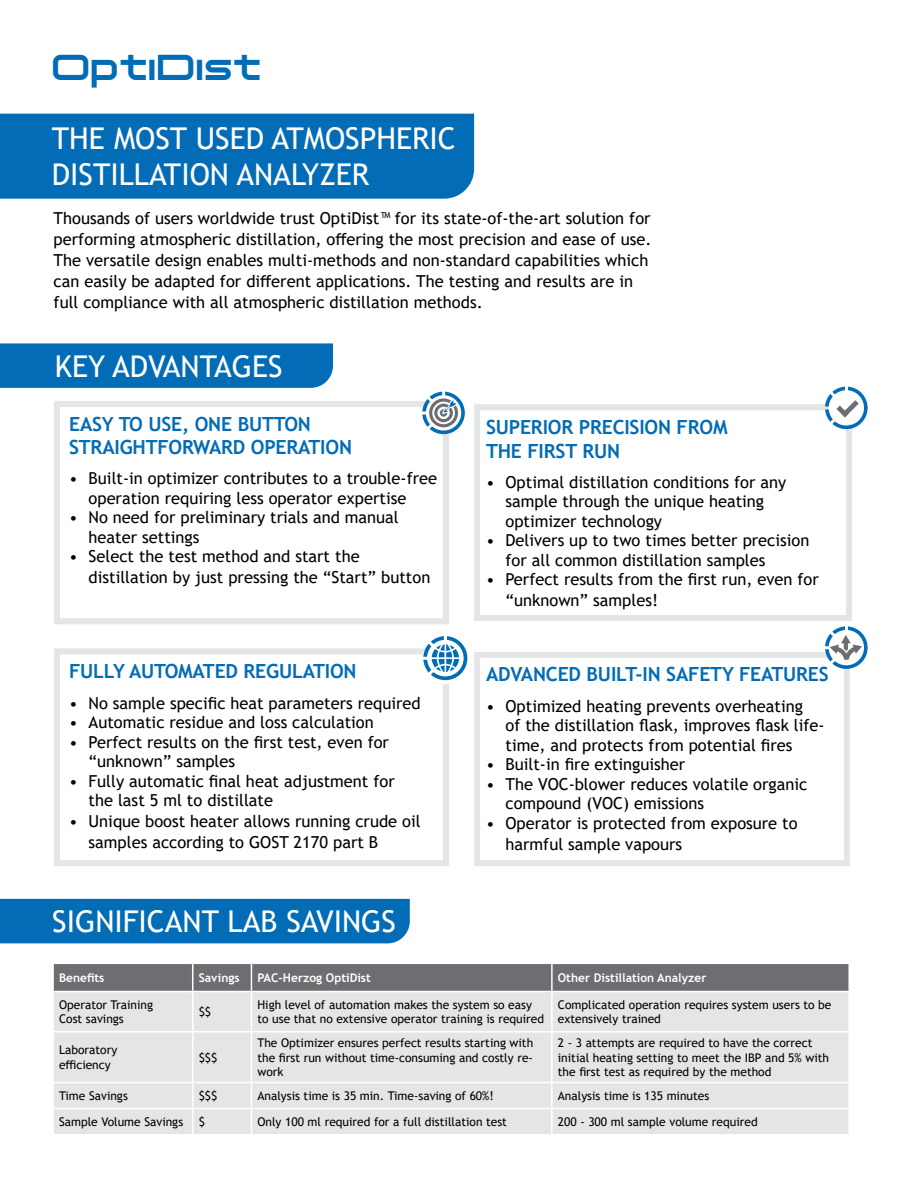
<style>
.page{position:relative;width:918px;height:1188px;background:#fff}
.page>*{position:absolute;margin:0;border:0;box-sizing:border-box;transform-origin:0 0}
.t1{font:36px "Tachyon";color:#036cb6}
.t2{font:30px/36px "Trebuchet MS";color:#fff}
.t3{font:700 19.5px/23.4px "Trebuchet MS";letter-spacing:-.01em;color:#036cb6}
.t4{font:16.5px/19.5px "Trebuchet MS";color:#000}
.t5{font:12px/14.4px "Trebuchet MS";color:#000}
.t6{font:700 12px "Trebuchet MS";color:#fff}
</style>
<div class="page">
<div style="left:0;top:114px;width:474px;height:85px;background:#036cb6"></div>
<div style="left:54px;top:401px;width:395px;height:223px;border:6px solid #e4e5e6"></div>
<div style="left:54px;top:648px;width:395px;height:218px;border:6px solid #e4e5e6"></div>
<div style="left:474px;top:404px;width:378px;height:217px;border:6px solid #e4e5e6"></div>
<div style="left:474px;top:652px;width:376px;height:214px;border:6px solid #e4e5e6"></div>
<div style="left:0;top:343px;width:333px;height:45px;background:#036cb6"></div>
<svg style="left:825px;top:626px;width:43px;height:43px"></svg>
<div style="left:0;top:899px;width:410px;height:44px;background:#036cb6"></div>
<svg style="left:825px;top:387px;width:43px;height:42px"></svg>
<svg style="left:422px;top:392px;width:43px;height:42px"></svg>
<div style="left:421px;top:642px;width:42px;height:42px;background:#fff;border-radius:50%"></div>
<svg style="left:423px;top:636px;width:44px;height:44px"></svg>
<div style="left:54px;top:992px;width:794px;height:142px;background:#e4e5e6"></div>
<svg style="left:53px;top:963px;width:795px;height:28px;background:#727376"></svg>
<hr style="left:552px;top:963px;width:298px;height:1px;background:#fff">
<hr style="left:551px;top:964px;width:2px;height:27px;background:#fff">
<hr style="left:192px;top:992px;width:1px;height:39px;background:#fff">
<hr style="left:251px;top:992px;width:1px;height:39px;background:#fff">
<hr style="left:551px;top:992px;width:2px;height:39px;background:#fff">
<hr style="left:52px;top:1031px;width:141px;height:2px;background:#fff">
<hr style="left:193px;top:1031px;width:58px;height:2px;background:#fff">
<hr style="left:192px;top:1033px;width:1px;height:49px;background:#fff">
<hr style="left:251px;top:1031px;width:301px;height:2px;background:#fff">
<hr style="left:251px;top:1033px;width:1px;height:49px;background:#fff">
<hr style="left:552px;top:1031px;width:298px;height:2px;background:#fff">
<hr style="left:551px;top:1033px;width:2px;height:49px;background:#fff">
<hr style="left:52px;top:1082px;width:141px;height:1px;background:#fff">
<hr style="left:193px;top:1082px;width:58px;height:1px;background:#fff">
<hr style="left:251px;top:1082px;width:301px;height:1px;background:#fff">
<hr style="left:552px;top:1082px;width:298px;height:1px;background:#fff">
<hr style="left:551px;top:1083px;width:2px;height:25px;background:#fff">
<hr style="left:52px;top:1108px;width:141px;height:1px;background:#fff">
<hr style="left:193px;top:1108px;width:58px;height:1px;background:#fff">
<svg style="left:192px;top:1083px;width:1px;height:51px"></svg>
<hr style="left:251px;top:1108px;width:301px;height:1px;background:#fff">
<svg style="left:251px;top:1083px;width:1px;height:51px"></svg>
<hr style="left:552px;top:1108px;width:298px;height:1px;background:#fff">
<hr style="left:551px;top:1109px;width:2px;height:25px;background:#fff">
<h1 class="t1" style="left:53px;top:44px;width:212px">OptiDist</h1>
<h2 class="t2" style="left:52px;top:120px;width:406px">THE MOST USED ATMOSPHERIC<br>DISTILLATION ANALYZER</h2>
<p class="t4" style="left:54px;top:207px;width:599px;line-height:21px">Thousands of users worldwide trust OptiDist™ for its state-of-the-art solution for performing atmospheric distillation, offering the most precision and ease of use.<br>The versatile design enables multi-methods and non-standard capabilities which can easily be adapted for different applications. The testing and results are in full compliance with all atmospheric distillation methods.</p>
<h2 class="t2" style="left:55px;top:348px;width:229px">KEY ADVANTAGES</h2>
<p class="t3" style="left:69px;top:412px;width:284px">EASY TO USE, ONE BUTTON<br>STRAIGHTFORWARD OPERATION</p>
<p class="t4" style="left:89px;top:468px;width:350px;text-indent:-20px">• Built-in optimizer contributes to a trouble-free operation requiring less operator expertise</p>
<p class="t4" style="left:89px;top:508px;width:312px;text-indent:-20px">• No need for preliminary trials and manual heater settings</p>
<p class="t4" style="left:89px;top:546px;width:343px;line-height:21px;text-indent:-20px">• Select the test method and start the distillation by just pressing the “Start” button</p>
<p class="t3" style="left:69px;top:660px;width:289px">FULLY AUTOMATED REGULATION</p>
<p class="t4" style="left:69px;top:693px;width:353px">• No sample specific heat parameters required</p>
<p class="t4" style="left:69px;top:712px;width:306px">• Automatic residue and loss calculation</p>
<p class="t4" style="left:89px;top:732px;width:302px;text-indent:-20px">• Perfect results on the first test, even for “unknown” samples</p>
<p class="t4" style="left:89px;top:771px;width:308px;text-indent:-20px">• Fully automatic final heat adjustment for the last 5 ml to distillate</p>
<p class="t4" style="left:89px;top:811px;width:333px;line-height:21px;text-indent:-20px">• Unique boost heater allows running crude oil samples according to GOST 2170 part B</p>
<h2 class="t2" style="left:52px;top:903px;width:345px">SIGNIFICANT LAB SAVINGS</h2>
<p class="t3" style="left:486px;top:416px;width:243px">SUPERIOR PRECISION FROM<br>THE FIRST RUN</p>
<p class="t4" style="left:506px;top:472px;width:282px;text-indent:-20px">• Optimal distillation conditions for any sample through the unique heating optimizer technology</p>
<p class="t4" style="left:506px;top:531px;width:305px;text-indent:-20px">• Delivers up to two times better precision for all common distillation samples</p>
<p class="t4" style="left:506px;top:569px;width:315px;line-height:21px;text-indent:-20px">• Perfect results from the first run, even for “unknown” samples!</p>
<p class="t3" style="left:486px;top:663px;width:344px">ADVANCED BUILT-IN SAFETY FEATURES</p>
<p class="t4" style="left:506px;top:696px;width:321px;text-indent:-20px">• Optimized heating prevents overheating<br>of the distillation flask, improves flask life&shy;time, and protects from potential fires</p>
<p class="t4" style="left:486px;top:755px;width:201px">• Built-in fire extinguisher</p>
<p class="t4" style="left:506px;top:774px;width:303px;text-indent:-20px">• The VOC-blower reduces volatile organic compound (VOC) emissions</p>
<p class="t4" style="left:506px;top:812px;width:294px;line-height:21px;text-indent:-20px">• Operator is protected from exposure to harmful sample vapours</p>
<p class="t6" style="left:59px;top:970px;width:47px">Benefits</p>
<p class="t6" style="left:199px;top:970px;width:43px">Savings</p>
<p class="t6" style="left:257px;top:970px;width:115px">PAC-Herzog OptiDist</p>
<p class="t6" style="left:558px;top:970px;width:150px">Other Distillation Analyzer</p>
<p class="t5" style="left:59px;top:997px;width:96px">Operator Training<br>Cost savings</p>
<p class="t5" style="left:199px;top:1005px;width:14px">$$</p>
<p class="t5" style="left:257px;top:997px;width:288px">High level of automation makes the system so easy to use that no extensive operator training is required</p>
<p class="t5" style="left:558px;top:997px;width:275px">Complicated operation requires system users to be extensively trained</p>
<p class="t5" style="left:59px;top:1043px;width:60px">Laboratory efficiency</p>
<p class="t5" style="left:199px;top:1050px;width:20px">$$$</p>
<p class="t5" style="left:257px;top:1036px;width:277px;text-align:justify">The Optimizer ensures perfect results starting with the first run without time-consuming and costly re&shy;work</p>
<p class="t5" style="left:558px;top:1036px;width:273px">2 - 3 attempts are required to have the correct initial heating setting to meet the IBP and 5% with the first test as required by the method</p>
<p class="t5" style="left:59px;top:1088px;width:70px">Time Savings</p>
<p class="t5" style="left:199px;top:1088px;width:20px">$$$</p>
<p class="t5" style="left:257px;top:1088px;width:238px">Analysis time is 35 min. Time-saving of 60%!</p>
<p class="t5" style="left:558px;top:1088px;width:153px">Analysis time is 135 minutes</p>
<p class="t5" style="left:59px;top:1115px;width:126px">Sample Volume Savings</p>
<p class="t5" style="left:199px;top:1115px;width:8px">$</p>
<p class="t5" style="left:257px;top:1115px;width:251px">Only 100 ml required for a full distillation test</p>
<p class="t5" style="left:558px;top:1115px;width:201px">200 - 300 ml sample volume required</p>
</div>
